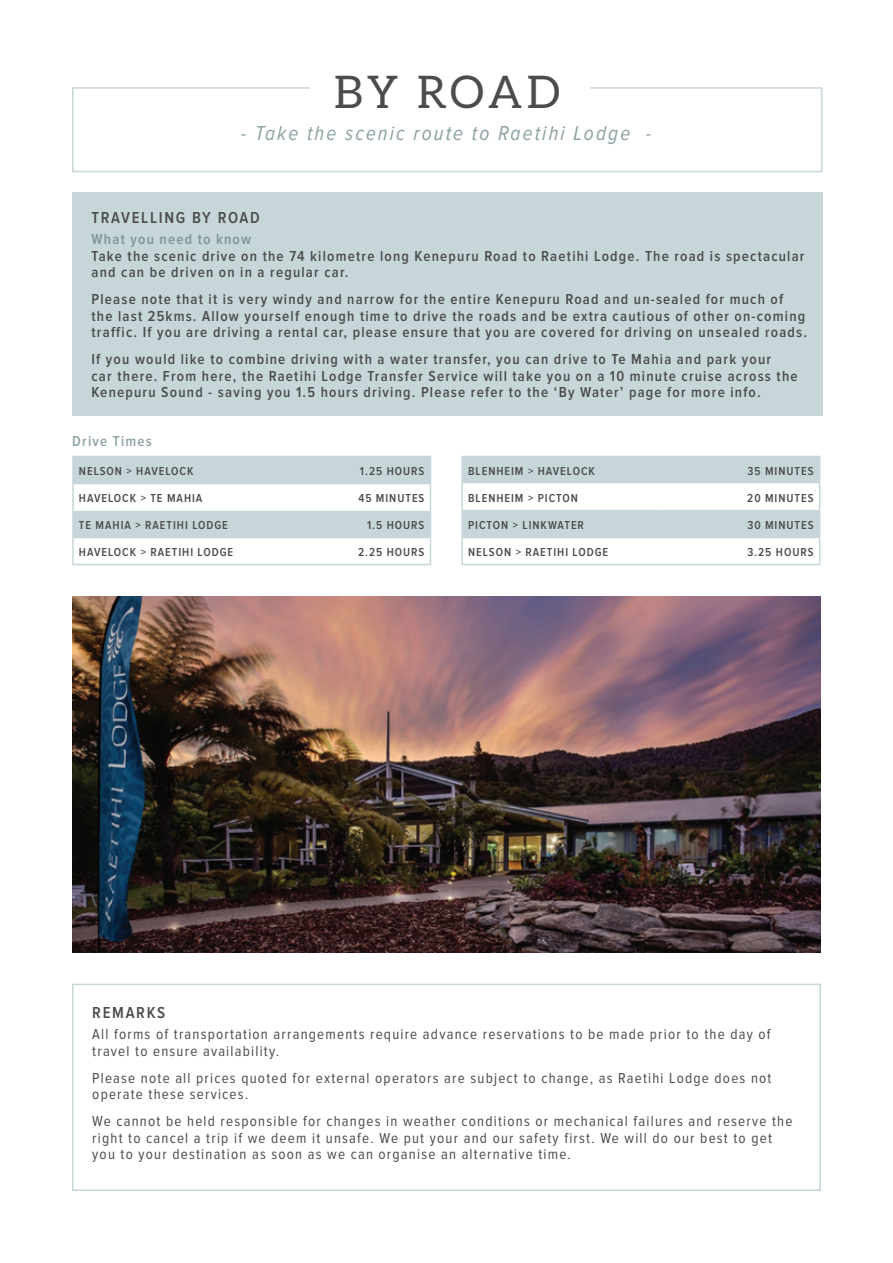
<style>
.page{position:relative;width:893px;height:1263px;background:#fff}
.page>*{position:absolute;margin:0;border:0;box-sizing:border-box;transform-origin:0 0}
.t1{font:45px "Aleo";letter-spacing:.09em;color:#4b4c4d}
.t2{font:italic 21px "Proxima Nova Cond";letter-spacing:.1em;color:#8ea3a4}
.t3{font:600 16.5px "Proxima Nova Cond";letter-spacing:.1em;color:#4b4c4d}
.t4{font:600 15px/16.5px "Proxima Nova Cond";letter-spacing:.08em;color:#4b4c4d}
.t5{font:15px/16.5px "Proxima Nova Cond";letter-spacing:.08em;color:#4b4c4d}
.t6{font:600 15px "Proxima Nova Cond";letter-spacing:.08em;color:#7b9496}
.t7{font:600 15px "Proxima Nova Cond";letter-spacing:.08em;color:#8ea3a4}
.t8{font:600 12px "Proxima Nova Cond";letter-spacing:.08em;color:#4b4c4d}
</style>
<div class="page">
<svg style="left:72px;top:87px;width:751px;height:86px"></svg>
<div style="left:72px;top:984px;width:749px;height:207px;border:2px solid #c7d6d8"></div>
<img style="left:72px;top:597px;width:749px;height:355px">
<div style="left:72px;top:192px;width:750px;height:224px;background:#c7d6d8"></div>
<hr style="left:72px;top:483px;width:200px;height:1px;background:#c7d6d8">
<hr style="left:72px;top:537px;width:200px;height:1px;background:#c7d6d8">
<hr style="left:72px;top:564px;width:200px;height:1px;background:#c7d6d8">
<hr style="left:272px;top:564px;width:159px;height:1px;background:#c7d6d8">
<hr style="left:72px;top:456px;width:200px;height:1px;background:#c7d6d8">
<hr style="left:72px;top:457px;width:2px;height:26px;background:#c7d6d8">
<hr style="left:72px;top:484px;width:2px;height:26px;background:#c7d6d8">
<hr style="left:72px;top:510px;width:2px;height:27px;background:#c7d6d8">
<hr style="left:72px;top:538px;width:2px;height:26px;background:#c7d6d8">
<svg style="left:73px;top:456px;width:358px;height:108px"></svg>
<hr style="left:461px;top:456px;width:200px;height:1px;background:#c7d6d8">
<hr style="left:461px;top:510px;width:200px;height:1px;background:#c7d6d8">
<hr style="left:461px;top:537px;width:200px;height:1px;background:#c7d6d8">
<hr style="left:461px;top:457px;width:2px;height:26px;background:#c7d6d8">
<hr style="left:461px;top:483px;width:2px;height:27px;background:#c7d6d8">
<hr style="left:461px;top:511px;width:2px;height:26px;background:#c7d6d8">
<hr style="left:461px;top:538px;width:2px;height:26px;background:#c7d6d8">
<svg style="left:462px;top:456px;width:358px;height:108px"></svg>
<hr style="left:461px;top:564px;width:200px;height:1px;background:#c7d6d8">
<hr style="left:661px;top:564px;width:159px;height:1px;background:#c7d6d8">
<h1 class="t1" style="left:334px;top:67px;width:228px">BY ROAD</h1>
<h2 class="t2" style="left:241px;top:124px;width:412px">- Take the scenic route to Raetihi Lodge -</h2>
<p class="t3" style="left:92px;top:210px;width:170px">TRAVELLING BY ROAD</p>
<p class="t6" style="left:92px;top:232px;width:161px">What you need to know</p>
<p class="t4" style="left:92px;top:248px;width:714px">Take the scenic drive on the 74 kilometre long Kenepuru Road to Raetihi Lodge. The road is spectacular and can be driven on in a regular car.</p>
<p class="t4" style="left:92px;top:292px;width:717px">Please note that it is very windy and narrow for the entire Kenepuru Road and un-sealed for much of the last 25kms. Allow yourself enough time to drive the roads and be extra cautious of other on-coming traffic. If you are driving a rental car, please ensure that you are covered for driving on unsealed roads.</p>
<p class="t4" style="left:92px;top:352px;width:708px">If you would like to combine driving with a water transfer, you can drive to Te Mahia and park your<br>car there. From here, the Raetihi Lodge Transfer Service will take you on a 10 minute cruise across the<br>Kenepuru Sound - saving you 1.5 hours driving. Please refer to the ‘By Water’ page for more info.</p>
<p class="t7" style="left:72px;top:434px;width:81px">Drive Times</p>
<p class="t8" style="left:79px;top:465px;width:116px">NELSON &gt; HAVELOCK</p>
<p class="t8" style="left:360px;top:465px;width:66px">1.25 HOURS</p>
<p class="t8" style="left:79px;top:492px;width:125px">HAVELOCK &gt; TE MAHIA</p>
<p class="t8" style="left:358px;top:492px;width:68px">45 MINUTES</p>
<p class="t8" style="left:79px;top:519px;width:151px">TE MAHIA &gt; RAETIHI LODGE</p>
<p class="t8" style="left:367px;top:519px;width:59px">1.5 HOURS</p>
<p class="t8" style="left:79px;top:546px;width:156px">HAVELOCK &gt; RAETIHI LODGE</p>
<p class="t8" style="left:358px;top:546px;width:68px">2.25 HOURS</p>
<p class="t8" style="left:468px;top:465px;width:128px">BLENHEIM &gt; HAVELOCK</p>
<p class="t8" style="left:748px;top:465px;width:68px">35 MINUTES</p>
<p class="t8" style="left:468px;top:492px;width:111px">BLENHEIM &gt; PICTON</p>
<p class="t8" style="left:747px;top:492px;width:68px">20 MINUTES</p>
<p class="t8" style="left:468px;top:519px;width:117px">PICTON &gt; LINKWATER</p>
<p class="t8" style="left:747px;top:519px;width:68px">30 MINUTES</p>
<p class="t8" style="left:468px;top:546px;width:142px">NELSON &gt; RAETIHI LODGE</p>
<p class="t8" style="left:747px;top:546px;width:68px">3.25 HOURS</p>
<p class="t3" style="left:92px;top:1005px;width:74px">REMARKS</p>
<p class="t5" style="left:92px;top:1026px;width:680px">All forms of transportation arrangements require advance reservations to be made prior to the day of travel to ensure availability.</p>
<p class="t5" style="left:92px;top:1070px;width:681px">Please note all prices quoted for external operators are subject to change, as Raetihi Lodge does not operate these services.</p>
<p class="t5" style="left:92px;top:1113px;width:702px">We cannot be held responsible for changes in weather conditions or mechanical failures and reserve the right to cancel a trip if we deem it unsafe. We put your and our safety first. We will do our best to get you to your destination as soon as we can organise an alternative time.</p>
</div>
